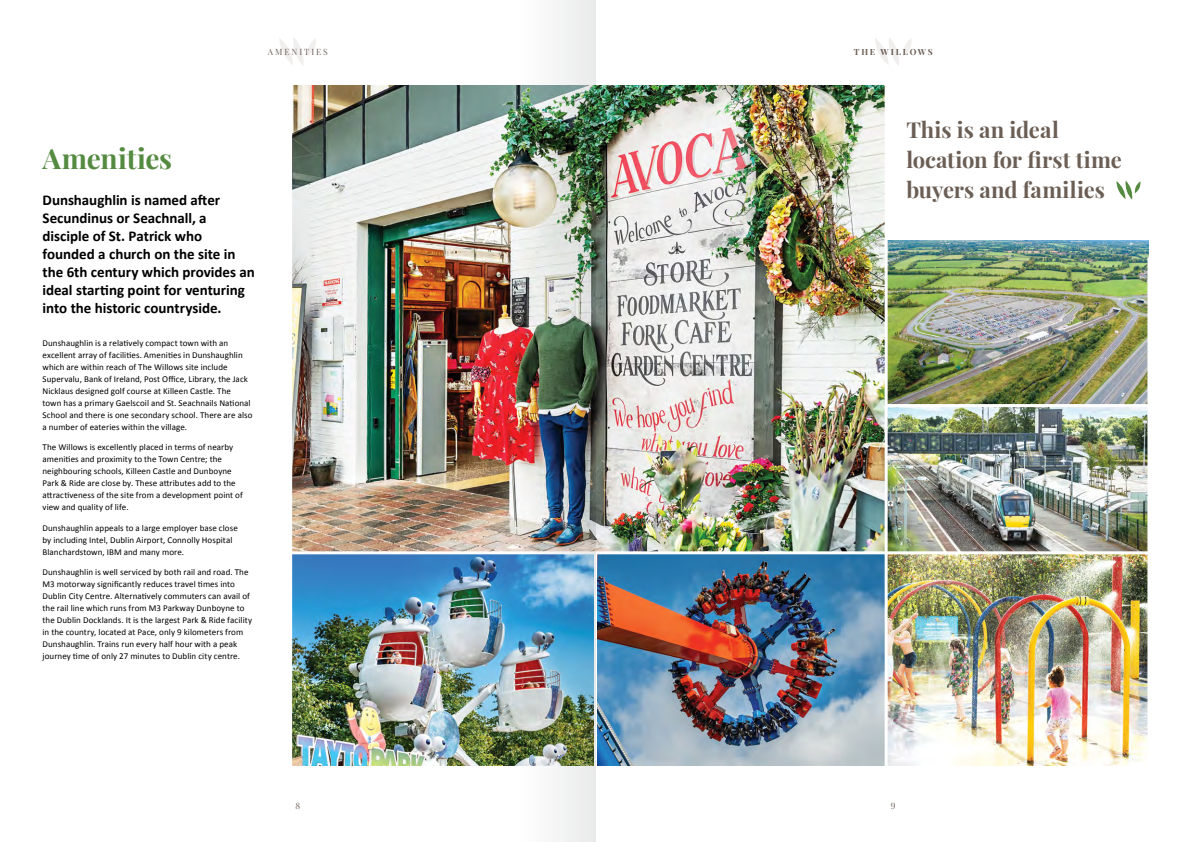
<style>
.page{position:relative;width:1191px;height:842px;background:#fff}
.page>*{position:absolute;margin:0;border:0;box-sizing:border-box;transform-origin:0 0}
.t1{font:700 28px "Playfair Display";letter-spacing:-.005em;color:#548b40}
.t2{font:700 22px/30px "Playfair Display";color:#6b5e55}
.t3{font:700 15px/18px "Calibri";letter-spacing:-.005em;color:#000}
.t4{font:9px/12px "Calibri";letter-spacing:.005em;color:#000}
.t5{font:8.5px "Playfair Display";letter-spacing:.22em;color:#6b5e55}
.t6{font:700 8.5px "Playfair Display";letter-spacing:.215em;color:#6b5e55}
</style>
<div class="page">
<img style="left:292px;top:554px;width:855px;height:211px">
<img style="left:292px;top:85px;width:592px;height:466px">
<img style="left:887px;top:241px;width:261px;height:310px">
<svg style="left:1116px;top:181px;width:24px;height:19px"></svg>
<hr style="left:884px;top:79px;width:3px;height:693px;background:#fff">
<hr style="left:886px;top:404px;width:268px;height:3px;background:#fff">
<hr style="left:594px;top:553px;width:3px;height:219px;background:#fff">
<hr style="left:1147px;top:257px;width:3px;height:512px;background:#fff">
<svg style="left:279px;top:38px;width:37px;height:27px"></svg>
<svg style="left:875px;top:37px;width:37px;height:29px"></svg>
<img style="left:471px;top:0;width:124px;height:842px">
<p class="t5" style="left:268px;top:47px;width:61px">AMENITIES</p>
<h1 class="t1" style="left:43px;top:141px;width:131px">Amenities</h1>
<h3 class="t3" style="left:43px;top:191px;width:214px">Dunshaughlin is named after<br>Secundinus or Seachnall, a disciple of St. Patrick who founded a church on the site in the 6th century which provides an ideal starting point for venturing into the historic countryside.</h3>
<p class="t4" style="left:43px;top:336px;width:211px">Dunshaughlin is a relatively compact town with an excellent array of facilities. Amenities in Dunshaughlin which are within reach of The Willows site include Supervalu, Bank of Ireland, Post Office, Library, the Jack Nicklaus designed golf course at Killeen Castle. The<br>town has a primary Gaelscoil and St. Seachnails National School and there is one secondary school. There are also a number of eateries within the village.</p>
<p class="t4" style="left:43px;top:441px;width:202px">The Willows is excellently placed in terms of nearby amenities and proximity to the Town Centre; the neighbouring schools, Killeen Castle and Dunboyne Park &amp; Ride are close by. These attributes add to the attractiveness of the site from a development point of view and quality of life.</p>
<p class="t4" style="left:43px;top:521px;width:197px">Dunshaughlin appeals to a large employer base close by including Intel, Dublin Airport, Connolly Hospital<br>Blanchardstown, IBM and many more.</p>
<p class="t4" style="left:43px;top:566px;width:211px">Dunshaughlin is well serviced by both rail and road. The M3 motorway significantly reduces travel times into Dublin City Centre. Alternatively commuters can avail of the rail line which runs from M3 Parkway Dunboyne to the Dublin Docklands. It is the largest Park &amp; Ride facility in the country, located at Pace, only 9 kilometers from Dunshaughlin. Trains run every half hour with a peak journey time of only 27 minutes to Dublin city centre.</p>
<p class="t6" style="left:853px;top:47px;width:80px">THE WILLOWS</p>
<h2 class="t2" style="left:906px;top:115px;width:217px">This is an ideal location for first time buyers and families</h2>
<p class="t5" style="left:295px;top:800px;width:6px">8</p>
<p class="t5" style="left:891px;top:800px;width:6px">9</p>
</div>
